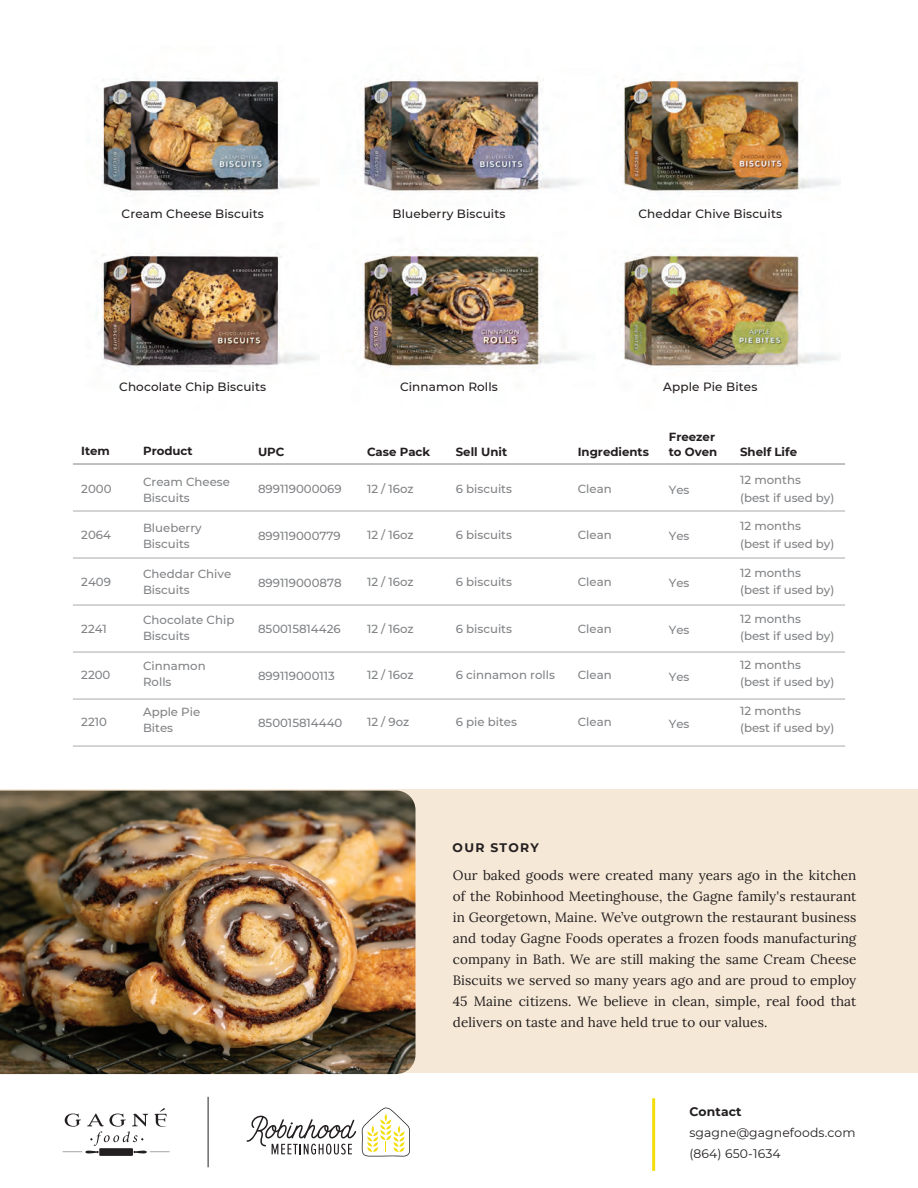
<style>
.page{position:relative;width:918px;height:1188px;background:#fff}
.page>*{position:absolute;margin:0;border:0;box-sizing:border-box;transform-origin:0 0}
.t1{font:13.5px/21px "Lora";letter-spacing:.005em;color:#231f20;text-align:justify}
.t2{font:12.3px/21px "Montserrat";letter-spacing:.01em;color:#231f20}
.t3{font:700 12.3px "Montserrat";letter-spacing:.1em;color:#231f20}
.t4{font:700 12.3px "Montserrat";letter-spacing:.01em;color:#231f20}
.t5{font:500 12px "Montserrat";letter-spacing:.01em;color:#231f20}
.t6{font:500 11.7px/15.9px "Montserrat";color:#808285}
.t7{font:700 11.7px/14.4px "Montserrat";color:#231f20}
</style>
<div class="page">
<div style="left:0;top:789px;width:918px;height:284px;background:#f6e8d6"></div>
<img style="left:0;top:791px;width:416px;height:283px">
<svg style="left:63px;top:1108px;width:107px;height:48px"></svg>
<svg style="left:247px;top:1115px;width:109px;height:40px"></svg>
<svg style="left:362px;top:1107px;width:48px;height:50px"></svg>
<hr style="left:208px;top:1097px;width:1px;height:70px;background:#231f20">
<hr style="left:652px;top:1098px;width:3px;height:73px;background:#f4dd0d">
<img style="left:623px;top:79px;width:216px;height:114px">
<img style="left:101px;top:76px;width:217px;height:117px">
<img style="left:362px;top:78px;width:216px;height:114px">
<img style="left:620px;top:254px;width:218px;height:114px">
<img style="left:98px;top:251px;width:220px;height:120px">
<img style="left:363px;top:248px;width:216px;height:121px">
<hr style="left:73px;top:463px;width:772px;height:2px;background:#a8a9ad">
<hr style="left:73px;top:511px;width:772px;height:1px;background:#a8a9ad">
<hr style="left:73px;top:558px;width:772px;height:1px;background:#a8a9ad">
<hr style="left:73px;top:605px;width:772px;height:1px;background:#a8a9ad">
<hr style="left:73px;top:652px;width:772px;height:1px;background:#a8a9ad">
<hr style="left:73px;top:699px;width:772px;height:1px;background:#a8a9ad">
<hr style="left:73px;top:746px;width:772px;height:1px;background:#a8a9ad">
<p class="t5" style="left:122px;top:205px;width:144px">Cream Cheese Biscuits</p>
<p class="t5" style="left:392px;top:205px;width:114px">Blueberry Biscuits</p>
<p class="t5" style="left:639px;top:205px;width:145px">Cheddar Chive Biscuits</p>
<p class="t5" style="left:119px;top:379px;width:149px">Chocolate Chip Biscuits</p>
<p class="t7" style="left:81px;top:444px;width:30px">Item</p>
<p class="t6" style="left:81px;top:480px;width:32px">2000</p>
<p class="t6" style="left:81px;top:526px;width:31px">2064</p>
<p class="t6" style="left:81px;top:573px;width:31px">2409</p>
<p class="t6" style="left:81px;top:620px;width:27px">2241</p>
<p class="t6" style="left:81px;top:667px;width:31px">2200</p>
<p class="t6" style="left:81px;top:714px;width:27px">2210</p>
<p class="t7" style="left:143px;top:444px;width:51px">Product</p>
<p class="t6" style="left:143px;top:473px;width:88px">Cream Cheese<br>Biscuits</p>
<p class="t6" style="left:143px;top:519px;width:60px">Blueberry<br>Biscuits</p>
<p class="t6" style="left:143px;top:565px;width:90px">Cheddar Chive<br>Biscuits</p>
<p class="t6" style="left:143px;top:611px;width:93px">Chocolate Chip<br>Biscuits</p>
<p class="t6" style="left:143px;top:658px;width:64px">Cinnamon<br>Rolls</p>
<p class="t6" style="left:143px;top:704px;width:59px">Apple Pie<br>Bites</p>
<p class="t7" style="left:258px;top:444px;width:28px">UPC</p>
<p class="t6" style="left:258px;top:480px;width:85px">899119000069</p>
<p class="t6" style="left:258px;top:527px;width:84px">899119000779</p>
<p class="t6" style="left:258px;top:574px;width:85px">899119000878</p>
<p class="t6" style="left:258px;top:621px;width:84px">850015814426</p>
<p class="t6" style="left:258px;top:668px;width:78px">899119000113</p>
<p class="t6" style="left:258px;top:714px;width:86px">850015814440</p>
<p class="t5" style="left:400px;top:379px;width:99px">Cinnamon Rolls</p>
<p class="t7" style="left:367px;top:444px;width:65px">Case Pack</p>
<p class="t6" style="left:367px;top:480px;width:48px">12 / 16oz</p>
<p class="t6" style="left:367px;top:526px;width:48px">12 / 16oz</p>
<p class="t6" style="left:367px;top:573px;width:48px">12 / 16oz</p>
<p class="t6" style="left:367px;top:620px;width:48px">12 / 16oz</p>
<p class="t6" style="left:367px;top:667px;width:48px">12 / 16oz</p>
<p class="t6" style="left:367px;top:714px;width:44px">12 / 9oz</p>
<p class="t7" style="left:456px;top:444px;width:53px">Sell Unit</p>
<p class="t6" style="left:456px;top:480px;width:58px">6 biscuits</p>
<p class="t6" style="left:456px;top:526px;width:58px">6 biscuits</p>
<p class="t6" style="left:456px;top:573px;width:58px">6 biscuits</p>
<p class="t6" style="left:456px;top:620px;width:58px">6 biscuits</p>
<p class="t6" style="left:456px;top:667px;width:101px">6 cinnamon rolls</p>
<p class="t6" style="left:456px;top:714px;width:63px">6 pie bites</p>
<p class="t5" style="left:663px;top:379px;width:96px">Apple Pie Bites</p>
<p class="t7" style="left:578px;top:444px;width:73px">Ingredients</p>
<p class="t6" style="left:578px;top:480px;width:35px">Clean</p>
<p class="t6" style="left:578px;top:526px;width:35px">Clean</p>
<p class="t6" style="left:578px;top:573px;width:35px">Clean</p>
<p class="t6" style="left:578px;top:620px;width:35px">Clean</p>
<p class="t6" style="left:578px;top:667px;width:35px">Clean</p>
<p class="t6" style="left:578px;top:714px;width:35px">Clean</p>
<p class="t7" style="left:669px;top:429px;width:50px">Freezer to Oven</p>
<p class="t6" style="left:669px;top:482px;width:22px">Yes</p>
<p class="t6" style="left:669px;top:528px;width:22px">Yes</p>
<p class="t6" style="left:669px;top:575px;width:22px">Yes</p>
<p class="t6" style="left:669px;top:622px;width:22px">Yes</p>
<p class="t6" style="left:669px;top:668px;width:22px">Yes</p>
<p class="t6" style="left:669px;top:715px;width:22px">Yes</p>
<p class="t7" style="left:740px;top:444px;width:58px">Shelf Life</p>
<p class="t6" style="left:740px;top:471px;width:96px;line-height:17.2px">12 months<br>(best if used by)</p>
<p class="t6" style="left:740px;top:517px;width:96px;line-height:17.2px">12 months<br>(best if used by)</p>
<p class="t6" style="left:740px;top:563px;width:96px;line-height:17.2px">12 months<br>(best if used by)</p>
<p class="t6" style="left:740px;top:609px;width:96px;line-height:17.2px">12 months<br>(best if used by)</p>
<p class="t6" style="left:740px;top:655px;width:96px;line-height:17.2px">12 months<br>(best if used by)</p>
<p class="t6" style="left:740px;top:702px;width:96px;line-height:17.2px">12 months<br>(best if used by)</p>
<p class="t3" style="left:453px;top:839px;width:88px">OUR STORY</p>
<p class="t1" style="left:453px;top:864px;width:405px">Our baked goods were created many years ago in the kitchen of the Robinhood Meetinghouse, the Gagne family's restaurant in Georgetown, Maine. We’ve outgrown the restaurant business and today Gagne Foods operates a frozen foods manufacturing company in Bath. We are still making the same Cream Cheese Biscuits we served so many years ago and are proud to employ 45 Maine citizens. We believe in clean, simple, real food that delivers on taste and have held true to our values.</p>
<p class="t4" style="left:689px;top:1103px;width:54px">Contact</p>
<p class="t2" style="left:689px;top:1122px;width:168px">sgagne@gagnefoods.com (864) 650-1634</p>
</div>
